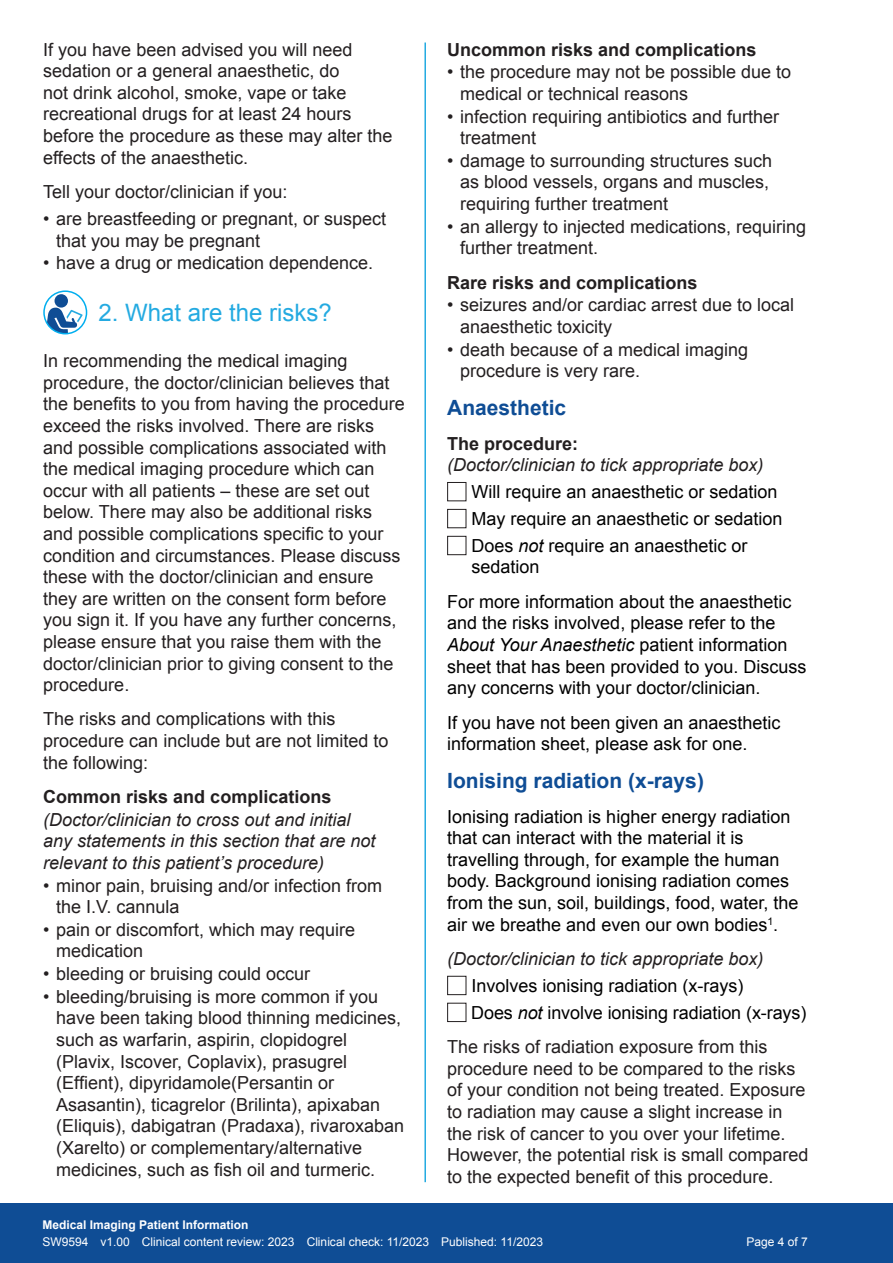
<style>
.page{position:relative;width:893px;height:1263px;background:#fff}
.page>*{position:absolute;margin:0;border:0;box-sizing:border-box;transform-origin:0 0}
.t1{font:24px "Arial";color:#24aae1}
.t2{font:700 21px "Arial";color:#0f4d95}
.t3{font:18px/21.6px "Arial";color:#231f20}
.t4{font:18px/21.6px "Arial";color:#000}
.t5{font:italic 18px/21.6px "Arial";color:#231f20}
.t6{font:700 18px "Arial";color:#231f20}
.t7{font:12px "Arial";color:#fff}
.t8{font:700 12px "Arial";color:#fff}
.s1{font-style:italic}
</style>
<div class="page">
<div style="left:0;top:1203px;width:893px;height:60px;background:#0f4d95"></div>
<hr style="left:424px;top:43px;width:2px;height:1139px;background:#24aae1">
<div style="left:447px;top:482px;width:19px;height:19px;border:1px solid #231f20"></div>
<div style="left:447px;top:509px;width:19px;height:19px;border:1px solid #231f20"></div>
<div style="left:447px;top:536px;width:19px;height:19px;border:1px solid #231f20"></div>
<div style="left:447px;top:976px;width:19px;height:19px;border:1px solid #231f20"></div>
<div style="left:447px;top:1003px;width:19px;height:19px;border:1px solid #231f20"></div>
<svg style="left:44px;top:291px;width:43px;height:43px"></svg>
<svg style="left:46px;top:312px;width:35px;height:22px"></svg>
<div style="left:43px;top:290px;width:44px;height:44px;border:2px solid #00aeef;border-radius:50%"></div>
<p class="t3" style="left:43px;top:39px;width:351px">If you have been advised you will need sedation or a general anaesthetic, do<br>not drink alcohol, smoke, vape or take recreational drugs for at least 24 hours before the procedure as these may alter the effects of the anaesthetic.</p>
<p class="t3" style="left:43px;top:181px;width:246px">Tell your doctor/clinician if you:</p>
<p class="t3" style="left:56px;top:208px;width:332px;text-indent:-13px">• are breastfeeding or pregnant, or suspect that you may be pregnant</p>
<p class="t3" style="left:43px;top:252px;width:331px">• have a drug or medication dependence.</p>
<h1 class="t1" style="left:99px;top:297px;width:235px">2. What are the risks?</h1>
<p class="t3" style="left:43px;top:350px;width:363px">In recommending the medical imaging procedure, the doctor/clinician believes that the benefits to you from having the procedure exceed the risks involved. There are risks and possible complications associated with the medical imaging procedure which can occur with all patients – these are set out below. There may also be additional risks and possible complications specific to your condition and circumstances. Please discuss these with the doctor/clinician and ensure they are written on the consent form before you sign it. If you have any further concerns, please ensure that you raise them with the doctor/clinician prior to giving consent to the procedure.</p>
<p class="t3" style="left:43px;top:708px;width:347px">The risks and complications with this procedure can include but are not limited to the following:</p>
<p class="t6" style="left:43px;top:785px;width:290px">Common risks and complications</p>
<p class="t5" style="left:43px;top:809px;width:334px">(Doctor/clinician to cross out and initial any statements in this section that are not relevant to this patient’s procedure)</p>
<p class="t3" style="left:56px;top:875px;width:328px;text-indent:-13px">• minor pain, bruising and/or infection from the I.V. cannula</p>
<p class="t3" style="left:56px;top:919px;width:301px;text-indent:-13px">• pain or discomfort, which may require medication</p>
<p class="t3" style="left:43px;top:963px;width:268px">• bleeding or bruising could occur</p>
<p class="t3" style="left:56px;top:986px;width:350px;text-indent:-13px">• bleeding/bruising is more common if you have been taking blood thinning medicines, such as warfarin, aspirin, clopidogrel (Plavix, Iscover, Coplavix), prasugrel (Effient), dipyridamole(Persantin or Asasantin), ticagrelor (Brilinta), apixaban (Eliquis), dabigatran (Pradaxa), rivaroxaban (Xarelto) or complementary/alternative medicines, such as fish oil and turmeric.</p>
<p class="t6" style="left:447px;top:37px;width:311px">Uncommon risks and complications</p>
<p class="t3" style="left:460px;top:61px;width:333px;text-indent:-13px">• the procedure may not be possible due to medical or technical reasons</p>
<p class="t3" style="left:460px;top:106px;width:321px;text-indent:-13px">• infection requiring antibiotics and further treatment</p>
<p class="t3" style="left:460px;top:150px;width:314px;text-indent:-13px">• damage to surrounding structures such as blood vessels, organs and muscles, requiring further treatment</p>
<p class="t3" style="left:460px;top:216px;width:348px;text-indent:-13px">• an allergy to injected medications, requiring further treatment.</p>
<p class="t6" style="left:447px;top:270px;width:252px">Rare risks and complications</p>
<p class="t3" style="left:460px;top:294px;width:336px;text-indent:-13px">• seizures and/or cardiac arrest due to local anaesthetic toxicity</p>
<p class="t3" style="left:460px;top:339px;width:290px;text-indent:-13px">• death because of a medical imaging procedure is very rare.</p>
<p class="t2" style="left:447px;top:394px;width:121px">Anaesthetic</p>
<p class="t6" style="left:447px;top:431px;width:133px">The procedure:</p>
<p class="t5" style="left:447px;top:454px;width:318px">(Doctor/clinician to tick appropriate box)</p>
<p class="t4" style="left:471px;top:478px;width:313px;line-height:26.8px">Will require an anaesthetic or sedation<br>May require an anaesthetic or sedation<br>Does <span class="s1">not</span> require an anaesthetic or</p>
<p class="t4" style="left:447px;top:550px;width:346px;line-height:34.3px;text-indent:24px">sedation<br>For more information about the anaesthetic</p>
<p class="t4" style="left:447px;top:612px;width:361px">and the risks involved, please refer to the <span class="s1">About Your Anaesthetic</span> patient information sheet that has been provided to you. Discuss any concerns with your doctor/clinician.</p>
<p class="t4" style="left:447px;top:712px;width:335px">If you have not been given an anaesthetic information sheet, please ask for one.</p>
<p class="t2" style="left:447px;top:767px;width:258px">Ionising radiation (x-rays)</p>
<p class="t4" style="left:447px;top:806px;width:353px">Ionising radiation is higher energy radiation that can interact with the material it is travelling through, for example the human body. Background ionising radiation comes from the sun, soil, buildings, food, water, the air we breathe and even our own bodies<sup>1</sup>.</p>
<p class="t5" style="left:447px;top:948px;width:318px">(Doctor/clinician to tick appropriate box)</p>
<p class="t4" style="left:471px;top:972px;width:337px;line-height:26.8px">Involves ionising radiation (x-rays)<br>Does <span class="s1">not</span> involve ionising radiation (x-rays)</p>
<p class="t3" style="left:447px;top:1036px;width:363px">The risks of radiation exposure from this procedure need to be compared to the risks of your condition not being treated. Exposure to radiation may cause a slight increase in the risk of cancer to you over your lifetime.<br>However, the potential risk is small compared to the expected benefit of this procedure.</p>
<p class="t8" style="left:43px;top:1217px;width:208px">Medical Imaging Patient Information</p>
<p class="t7" style="left:43px;top:1234px;width:502px">SW9594 v1.00 Clinical content review: 2023 Clinical check: 11/2023 Published: 11/2023</p>
<p class="t7" style="left:746px;top:1234px;width:63px">Page 4 of 7</p>
</div>
